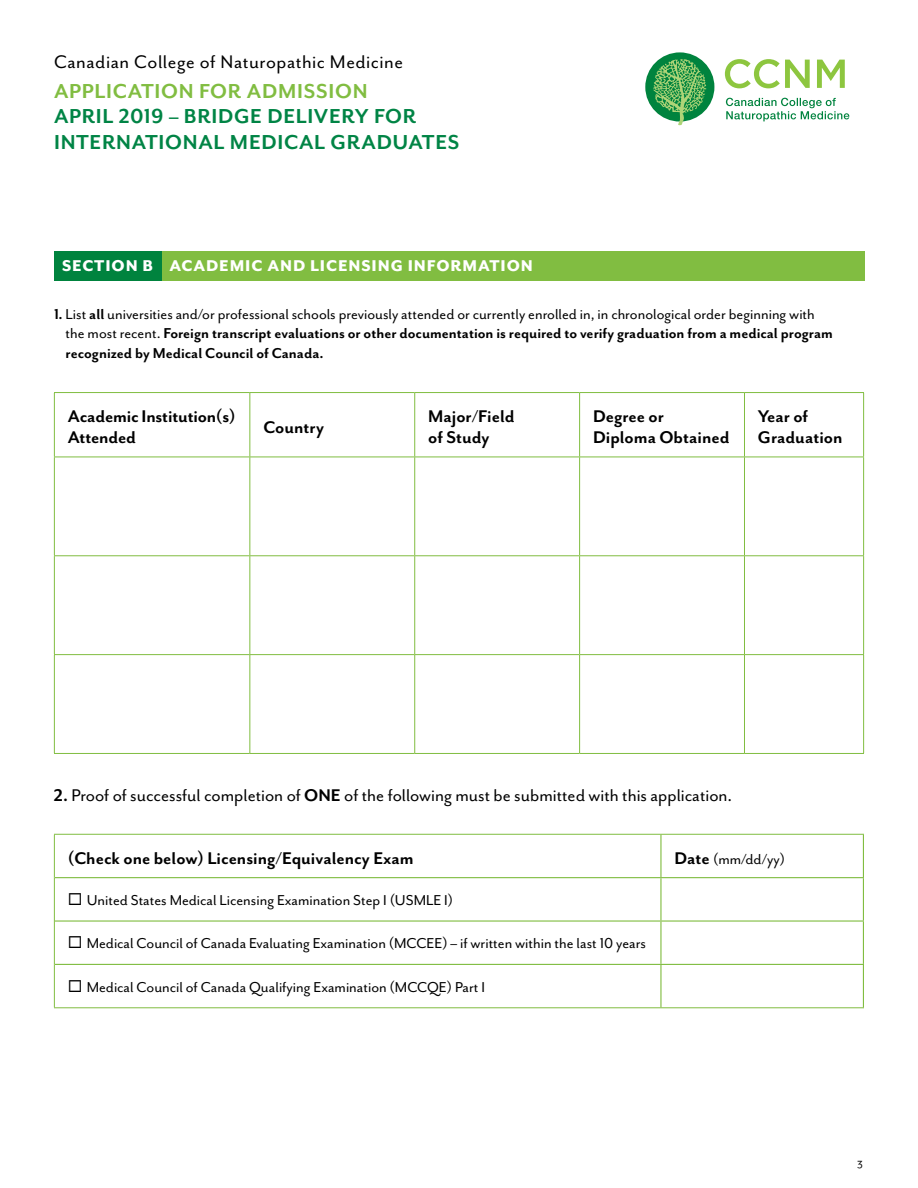
<style>
.page{position:relative;width:918px;height:1188px;background:#fff}
.page>*{position:absolute;margin:0;border:0;box-sizing:border-box;transform-origin:0 0}
.t1{font:700 23.25px/25.2px "Mr Eaves San OT";letter-spacing:.03em;color:#008445}
.t2{font:700 23.25px "Mr Eaves San OT";letter-spacing:.03em;color:#81bd41}
.t3{font:21px "Mr Eaves San OT";letter-spacing:.025em;color:#000}
.t4{font:700 19.5px/21px "Mr Eaves San OT";color:#000}
.t5{font:19.5px "Mr Eaves San OT";color:#000}
.t6{font:800 18px "Mr Eaves San OT";letter-spacing:.05em;color:#fff}
.t7{font:700 16.5px/19.5px "Mr Eaves San OT";color:#000}
.t8{font:16.5px "Mr Eaves San OT";color:#000}
.t9{font:12px "Mr Eaves San OT";color:#000}
.s1{font-weight:400}
.s2{font-weight:700}
.s3{font-weight:700;font-size:19.5px}
</style>
<div class="page">
<div style="left:645px;top:52px;width:69px;height:70px;background:#00833e;border-radius:50%"></div>
<svg style="left:650px;top:59px;width:58px;height:66px"></svg>
<svg style="left:726px;top:98px;width:123px;height:23px"></svg>
<svg style="left:725px;top:59px;width:120px;height:29px"></svg>
<hr style="left:249px;top:393px;width:1px;height:64px;background:#81bd41">
<hr style="left:414px;top:393px;width:1px;height:64px;background:#81bd41">
<hr style="left:579px;top:393px;width:1px;height:64px;background:#81bd41">
<hr style="left:744px;top:393px;width:1px;height:64px;background:#81bd41">
<hr style="left:249px;top:457px;width:1px;height:98px;background:#81bd41">
<hr style="left:414px;top:457px;width:1px;height:98px;background:#81bd41">
<hr style="left:579px;top:457px;width:1px;height:98px;background:#81bd41">
<hr style="left:744px;top:457px;width:1px;height:98px;background:#81bd41">
<hr style="left:249px;top:556px;width:1px;height:98px;background:#81bd41">
<hr style="left:414px;top:556px;width:1px;height:98px;background:#81bd41">
<hr style="left:579px;top:556px;width:1px;height:98px;background:#81bd41">
<hr style="left:744px;top:556px;width:1px;height:98px;background:#81bd41">
<hr style="left:249px;top:655px;width:1px;height:98px;background:#81bd41">
<hr style="left:414px;top:655px;width:1px;height:98px;background:#81bd41">
<hr style="left:579px;top:655px;width:1px;height:98px;background:#81bd41">
<hr style="left:744px;top:655px;width:1px;height:98px;background:#81bd41">
<hr style="left:54px;top:457px;width:196px;height:1px;background:#81bd41">
<hr style="left:250px;top:457px;width:165px;height:1px;background:#81bd41">
<hr style="left:415px;top:457px;width:165px;height:1px;background:#81bd41">
<hr style="left:580px;top:457px;width:165px;height:1px;background:#81bd41">
<hr style="left:54px;top:555px;width:196px;height:1px;background:#81bd41">
<hr style="left:250px;top:555px;width:165px;height:1px;background:#81bd41">
<hr style="left:415px;top:555px;width:165px;height:1px;background:#81bd41">
<hr style="left:580px;top:555px;width:165px;height:1px;background:#81bd41">
<hr style="left:54px;top:654px;width:196px;height:1px;background:#81bd41">
<hr style="left:250px;top:654px;width:165px;height:1px;background:#81bd41">
<hr style="left:415px;top:654px;width:165px;height:1px;background:#81bd41">
<hr style="left:580px;top:654px;width:165px;height:1px;background:#81bd41">
<hr style="left:745px;top:457px;width:119px;height:1px;background:#81bd41">
<hr style="left:745px;top:555px;width:119px;height:1px;background:#81bd41">
<hr style="left:745px;top:654px;width:119px;height:1px;background:#81bd41">
<hr style="left:54px;top:392px;width:196px;height:1px;background:#81bd41">
<hr style="left:54px;top:393px;width:1px;height:64px;background:#81bd41">
<hr style="left:250px;top:392px;width:165px;height:1px;background:#81bd41">
<hr style="left:415px;top:392px;width:165px;height:1px;background:#81bd41">
<hr style="left:580px;top:392px;width:165px;height:1px;background:#81bd41">
<hr style="left:54px;top:457px;width:1px;height:98px;background:#81bd41">
<hr style="left:54px;top:556px;width:1px;height:98px;background:#81bd41">
<hr style="left:54px;top:655px;width:1px;height:98px;background:#81bd41">
<hr style="left:54px;top:753px;width:196px;height:1px;background:#81bd41">
<hr style="left:250px;top:753px;width:165px;height:1px;background:#81bd41">
<hr style="left:415px;top:753px;width:165px;height:1px;background:#81bd41">
<hr style="left:580px;top:753px;width:165px;height:1px;background:#81bd41">
<hr style="left:745px;top:392px;width:119px;height:1px;background:#81bd41">
<hr style="left:863px;top:393px;width:1px;height:64px;background:#81bd41">
<hr style="left:863px;top:457px;width:1px;height:98px;background:#81bd41">
<hr style="left:863px;top:556px;width:1px;height:98px;background:#81bd41">
<hr style="left:863px;top:655px;width:1px;height:98px;background:#81bd41">
<hr style="left:745px;top:753px;width:119px;height:1px;background:#81bd41">
<hr style="left:660px;top:835px;width:2px;height:42px;background:#81bd41">
<hr style="left:55px;top:877px;width:606px;height:1px;background:#81bd41">
<hr style="left:661px;top:877px;width:203px;height:1px;background:#81bd41">
<hr style="left:660px;top:878px;width:2px;height:42px;background:#81bd41">
<hr style="left:55px;top:920px;width:606px;height:2px;background:#81bd41">
<hr style="left:661px;top:920px;width:203px;height:2px;background:#81bd41">
<hr style="left:660px;top:922px;width:2px;height:42px;background:#81bd41">
<hr style="left:55px;top:964px;width:606px;height:1px;background:#81bd41">
<hr style="left:661px;top:964px;width:203px;height:1px;background:#81bd41">
<hr style="left:660px;top:965px;width:2px;height:42px;background:#81bd41">
<hr style="left:54px;top:834px;width:607px;height:1px;background:#81bd41">
<hr style="left:54px;top:835px;width:1px;height:43px;background:#81bd41">
<hr style="left:661px;top:834px;width:203px;height:1px;background:#81bd41">
<hr style="left:54px;top:878px;width:1px;height:43px;background:#81bd41">
<hr style="left:54px;top:921px;width:1px;height:43px;background:#81bd41">
<hr style="left:54px;top:964px;width:1px;height:43px;background:#81bd41">
<hr style="left:54px;top:1007px;width:607px;height:1px;background:#81bd41">
<hr style="left:661px;top:1007px;width:203px;height:1px;background:#81bd41">
<hr style="left:863px;top:835px;width:1px;height:42px;background:#81bd41">
<hr style="left:863px;top:878px;width:1px;height:42px;background:#81bd41">
<hr style="left:863px;top:922px;width:1px;height:42px;background:#81bd41">
<hr style="left:863px;top:965px;width:1px;height:42px;background:#81bd41">
<div style="left:55px;top:251px;width:810px;height:29px;background:#81bd41"></div>
<div style="left:54px;top:251px;width:108px;height:29px;background:#00833e"></div>
<p class="t3" style="left:54px;top:50px;width:351px">Canadian College of Naturopathic Medicine</p>
<h1 class="t2" style="left:54px;top:79px;width:315px">APPLICATION FOR ADMISSION</h1>
<h1 class="t1" style="left:54px;top:104px;width:407px">APRIL 2019 – BRIDGE DELIVERY FOR<br>INTERNATIONAL MEDICAL GRADUATES</h1>
<p class="t6" style="left:62px;top:256px;width:472px">SECTION B ACADEMIC AND LICENSING INFORMATION</p>
<p class="t7" style="left:66px;top:305px;width:769px;text-indent:-12px">1. <span class="s1">List</span> all <span class="s1">universities and/or professional schools previously attended or currently enrolled in, in chronological order beginning with the most recent.</span> Foreign transcript evaluations or other documentation is required to verify graduation from a medical program recognized by Medical Council of Canada.</p>
<p class="t4" style="left:68px;top:406px;width:169px">Academic Institution(s)<br>Attended</p>
<p class="t4" style="left:263px;top:417px;width:62px">Country</p>
<p class="t4" style="left:428px;top:406px;width:88px">Major/Field of Study</p>
<p class="t4" style="left:593px;top:406px;width:138px">Degree or<br>Diploma Obtained</p>
<p class="t4" style="left:758px;top:406px;width:86px">Year of<br>Graduation</p>
<p class="t5" style="left:54px;top:784px;width:680px"><span class="s2">2.</span> Proof of successful completion of <span class="s2">ONE</span> of the following must be submitted with this application.</p>
<p class="t4" style="left:68px;top:848px;width:347px">(Check one below) Licensing/Equivalency Exam</p>
<p class="t8" style="left:674px;top:850px;width:112px"><span class="s3">Date</span> (mm/dd/yy)</p>
<p class="t8" style="left:68px;top:891px;width:387px">◻ United States Medical Licensing Examination Step I (USMLE I)</p>
<p class="t8" style="left:68px;top:935px;width:580px">◻ Medical Council of Canada Evaluating Examination (MCCEE) – if written within the last 10 years</p>
<p class="t8" style="left:68px;top:978px;width:419px">◻ Medical Council of Canada Qualifying Examination (MCCQE) Part I</p>
<p class="t9" style="left:857px;top:1156px;width:7px">3</p>
</div>
